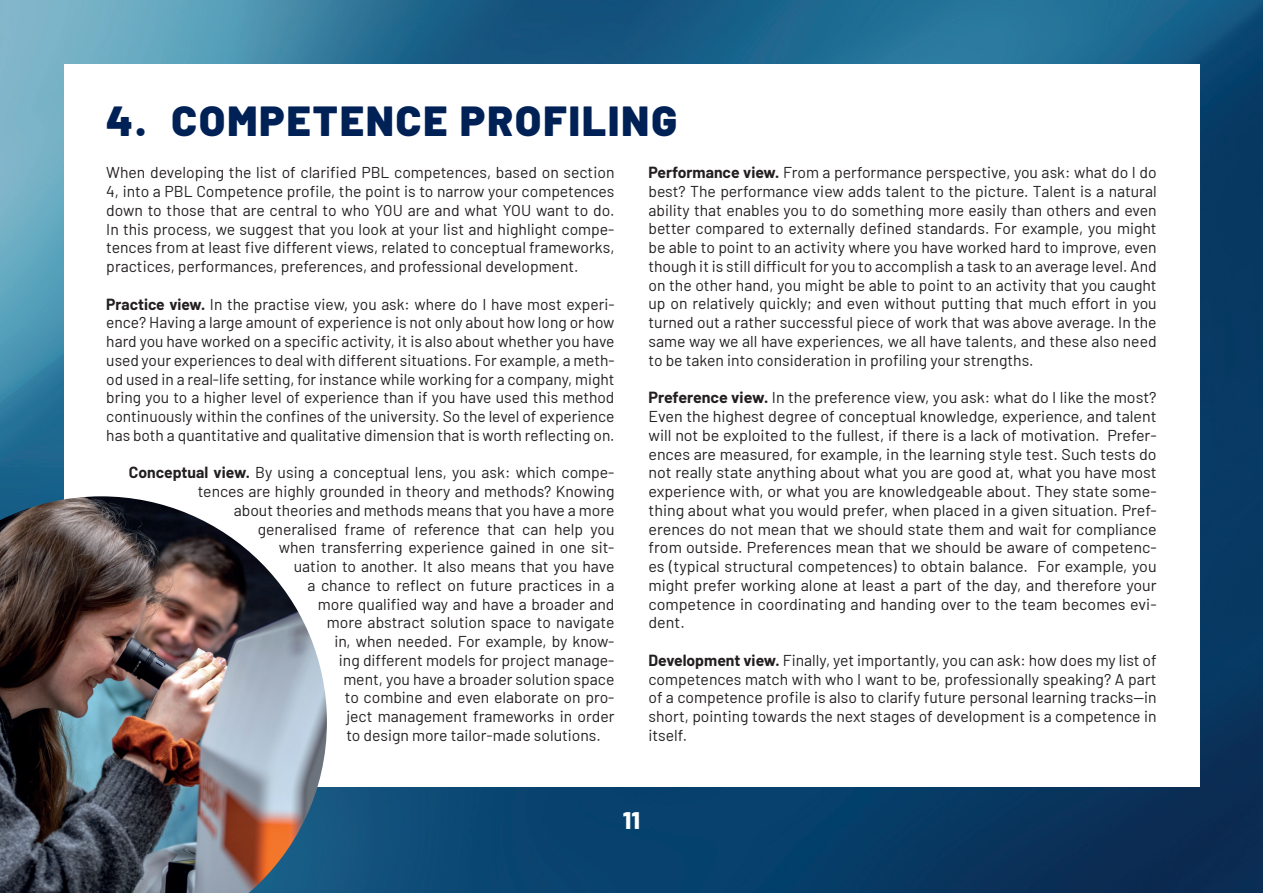
<style>
.page{position:relative;width:1263px;height:893px;background:#fff}
.page>*{position:absolute;margin:0;border:0;box-sizing:border-box;transform-origin:0 0}
.t1{font:900 42px "Barlow";letter-spacing:.05em;color:#002156}
.t2{font:800 24px "Barlow";color:#fff}
.t3{font:15.75px/18.8px "Barlow";color:#231f20;text-align:justify}
.s1{font-weight:700}
</style>
<div class="page">
<img style="left:0;top:0;width:1263px;height:893px">
<div style="left:64px;top:64px;width:1135px;height:723px;background:#fff"></div>
<img style="left:0;top:496px;width:327px;height:397px">
<h1 class="t1" style="left:106px;top:89px;width:572px">4. COMPETENCE PROFILING</h1>
<p class="t3" style="left:106px;top:162px;width:510px">When developing the list of clarified PBL competences, based on section 4, into a PBL Competence profile, the point is to narrow your competences down to those that are central to who YOU are and what YOU want to do.<br>In this process, we suggest that you look at your list and highlight compe&shy;tences from at least five different views, related to conceptual frameworks, practices, performances, preferences, and professional development.</p>
<p class="t3" style="left:106px;top:293px;width:510px"><span class="s1">Practice view.</span> In the practise view, you ask: where do I have most experi&shy;ence? Having a large amount of experience is not only about how long or how hard you have worked on a specific activity, it is also about whether you have used your experiences to deal with different situations. For example, a meth&shy;od used in a real-life setting, for instance while working for a company, might bring you to a higher level of experience than if you have used this method continuously within the confines of the university. So the level of experience has both a quantitative and qualitative dimension that is worth reflecting on.</p>
<p class="t3" style="left:129px;top:462px;width:487px"><span class="s1">Conceptual view.</span> By using a conceptual lens, you ask: which compe-</p>
<p class="t3" style="left:198px;top:481px;width:418px">tences are highly grounded in theory and methods? Knowing</p>
<p class="t3" style="left:234px;top:500px;width:382px">about theories and methods means that you have a more</p>
<p class="t3" style="left:258px;top:518px;width:358px">generalised frame of reference that can help you</p>
<p class="t3" style="left:279px;top:537px;width:337px">when transferring experience gained in one sit-</p>
<p class="t3" style="left:294px;top:556px;width:322px">uation to another. It also means that you have</p>
<p class="t3" style="left:307px;top:575px;width:309px">a chance to reflect on future practices in a</p>
<p class="t3" style="left:318px;top:593px;width:298px">more qualified way and have a broader and</p>
<p class="t3" style="left:327px;top:612px;width:289px">more abstract solution space to navigate</p>
<p class="t3" style="left:334px;top:631px;width:282px">in, when needed. For example, by know-</p>
<p class="t3" style="left:339px;top:649px;width:277px">ing different models for project manage-</p>
<p class="t3" style="left:343px;top:668px;width:273px">ment, you have a broader solution space</p>
<p class="t3" style="left:345px;top:687px;width:271px">to combine and even elaborate on pro-</p>
<p class="t3" style="left:346px;top:706px;width:270px">ject management frameworks in order</p>
<p class="t3" style="left:346px;top:724px;width:256px">to design more tailor-made solutions.</p>
<p class="t3" style="left:648px;top:162px;width:510px"><span class="s1">Performance view.</span> From a performance perspective, you ask: what do I do best? The performance view adds talent to the picture. Talent is a natural ability that enables you to do something more easily than others and even better compared to externally defined standards. For example, you might be able to point to an activity where you have worked hard to improve, even though it is still difficult for you to accomplish a task to an average level. And on the other hand, you might be able to point to an activity that you caught up on relatively quickly; and even without putting that much effort in you turned out a rather successful piece of work that was above average. In the same way we all have experiences, we all have talents, and these also need to be taken into consideration in profiling your strengths.</p>
<p class="t3" style="left:648px;top:387px;width:510px"><span class="s1">Preference view.</span> In the preference view, you ask: what do I like the most?<br>Even the highest degree of conceptual knowledge, experience, and talent will not be exploited to the fullest, if there is a lack of motivation. Prefer&shy;ences are measured, for example, in the learning style test. Such tests do not really state anything about what you are good at, what you have most experience with, or what you are knowledgeable about. They state some&shy;thing about what you would prefer, when placed in a given situation. Pref&shy;erences do not mean that we should state them and wait for compliance from outside. Preferences mean that we should be aware of competenc&shy;es (typical structural competences) to obtain balance. For example, you might prefer working alone at least a part of the day, and therefore your competence in coordinating and handing over to the team becomes evi&shy;dent.</p>
<p class="t3" style="left:648px;top:650px;width:510px"><span class="s1">Development view.</span> Finally, yet importantly, you can ask: how does my list of competences match with who I want to be, professionally speaking? A part of a competence profile is also to clarify future personal learning tracks—in short, pointing towards the next stages of development is a competence in itself.</p>
<h2 class="t2" style="left:623px;top:803px;width:19px">11</h2>
</div>
